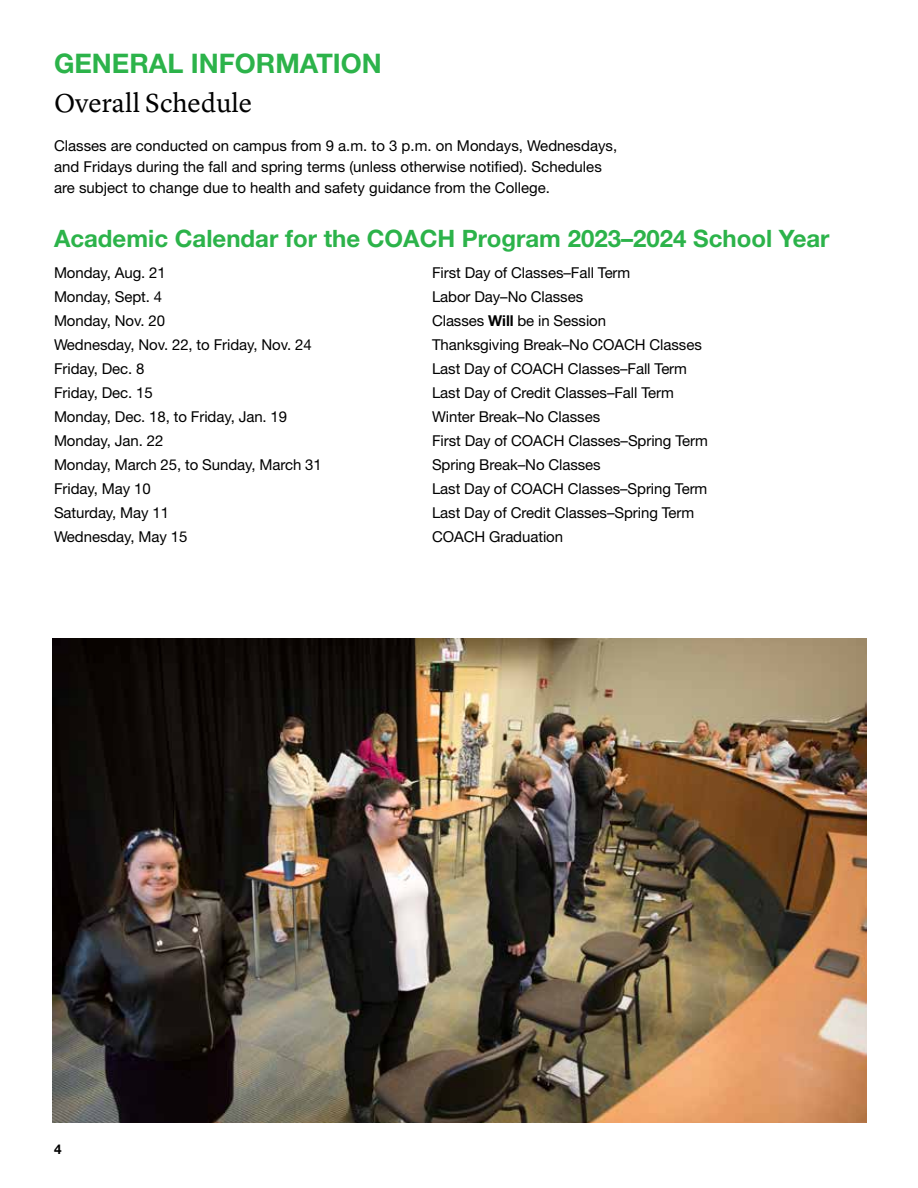
<style>
.page{position:relative;width:918px;height:1188px;background:#fff}
.page>*{position:absolute;margin:0;border:0;box-sizing:border-box;transform-origin:0 0}
.t1{font:700 27px "Helvetica Neue LT Pro";color:#2cb34a}
.t2{font:27px "Lyon Text";color:#000}
.t3{font:700 24px "Helvetica Neue LT Pro";color:#2cb34a}
.t4{font:15px/21px "Helvetica Neue LT Pro";letter-spacing:-.005em;color:#000}
.t5{font:700 13.5px "Helvetica Neue LT Pro";color:#000}
.s1{font-weight:700}
</style>
<div class="page">
<img style="left:52px;top:639px;width:814px;height:484px">
<h1 class="t1" style="left:54px;top:47px;width:329px">GENERAL INFORMATION</h1>
<h1 class="t2" style="left:54px;top:83px;width:200px">Overall Schedule</h1>
<p class="t4" style="left:54px;top:135px;width:565px">Classes are conducted on campus from 9 a.m. to 3 p.m. on Mondays, Wednesdays, and Fridays during the fall and spring terms (unless otherwise notified). Schedules are subject to change due to health and safety guidance from the College.</p>
<h2 class="t3" style="left:54px;top:224px;width:777px">Academic Calendar for the COACH Program 2023–2024 School Year</h2>
<p class="t4" style="left:54px;top:262px;width:113px">Monday, Aug. 21</p>
<p class="t4" style="left:432px;top:262px;width:200px">First Day of Classes–Fall Term</p>
<p class="t4" style="left:54px;top:286px;width:110px">Monday, Sept. 4</p>
<p class="t4" style="left:432px;top:286px;width:153px">Labor Day–No Classes</p>
<p class="t4" style="left:54px;top:310px;width:113px">Monday, Nov. 20</p>
<p class="t4" style="left:432px;top:310px;width:176px">Classes <span class="s1">Will</span> be in Session</p>
<p class="t4" style="left:54px;top:334px;width:259px">Wednesday, Nov. 22, to Friday, Nov. 24</p>
<p class="t4" style="left:432px;top:334px;width:271px">Thanksgiving Break–No COACH Classes</p>
<p class="t4" style="left:54px;top:358px;width:92px">Friday, Dec. 8</p>
<p class="t4" style="left:432px;top:358px;width:257px">Last Day of COACH Classes–Fall Term</p>
<p class="t4" style="left:54px;top:382px;width:100px">Friday, Dec. 15</p>
<p class="t4" style="left:432px;top:382px;width:243px">Last Day of Credit Classes–Fall Term</p>
<p class="t4" style="left:54px;top:406px;width:235px">Monday, Dec. 18, to Friday, Jan. 19</p>
<p class="t4" style="left:432px;top:406px;width:170px">Winter Break–No Classes</p>
<p class="t4" style="left:54px;top:430px;width:111px">Monday, Jan. 22</p>
<p class="t4" style="left:432px;top:430px;width:277px">First Day of COACH Classes–Spring Term</p>
<p class="t4" style="left:54px;top:454px;width:269px">Monday, March 25, to Sunday, March 31</p>
<p class="t4" style="left:432px;top:454px;width:170px">Spring Break–No Classes</p>
<p class="t4" style="left:54px;top:478px;width:98px">Friday, May 10</p>
<p class="t4" style="left:432px;top:478px;width:277px">Last Day of COACH Classes–Spring Term</p>
<p class="t4" style="left:54px;top:502px;width:117px">Saturday, May 11</p>
<p class="t4" style="left:432px;top:502px;width:264px">Last Day of Credit Classes–Spring Term</p>
<p class="t4" style="left:54px;top:526px;width:135px">Wednesday, May 15</p>
<p class="t4" style="left:432px;top:526px;width:133px">COACH Graduation</p>
<p class="t5" style="left:54px;top:1141px;width:9px">4</p>
</div>
